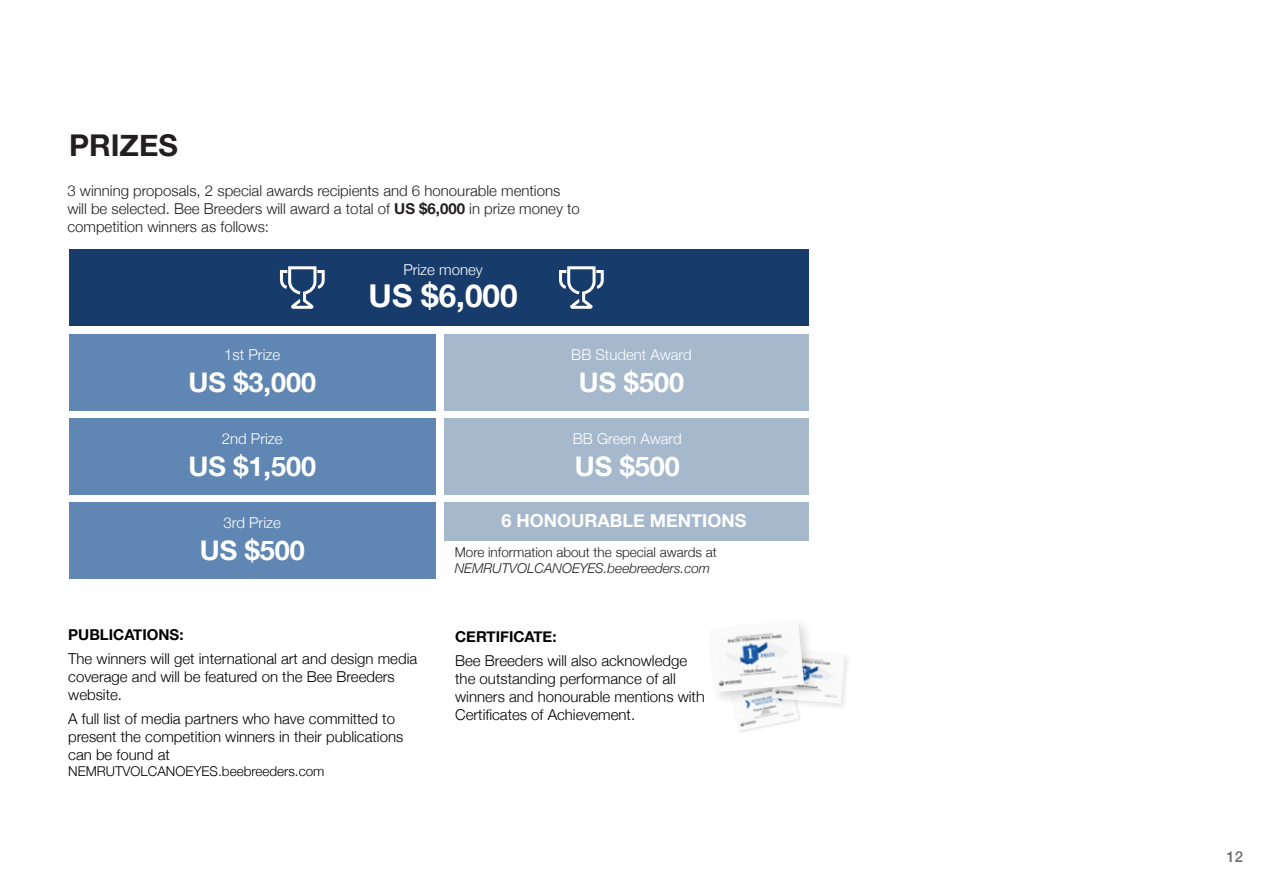
<style>
.page{position:relative;width:1263px;height:893px;background:#fff}
.page>*{position:absolute;margin:0;border:0;box-sizing:border-box;transform-origin:0 0}
.t1{font:700 31.5px "Helvetica Neue";color:#fff}
.t2{font:700 30px "Helvetica Neue";color:#231f20}
.t3{font:700 27px "Helvetica Neue";color:#fff}
.t4{font:700 18px "Helvetica Neue";color:#fff}
.t5{font:300 15px/18px "Helvetica Neue";color:#000}
.t6{font:300 15px/18px "Helvetica Neue";color:#231f20}
.t7{font:300 15px "Helvetica Neue";color:#fff}
.t8{font:700 15px "Helvetica Neue";color:#000}
.t9{font:500 15px "Helvetica Neue";color:#6d6e70}
.t10{font:300 13.5px "Helvetica Neue";color:#231f20}
.t11{font:italic 300 13.5px "Helvetica Neue";color:#231f20}
.t12{font:300 13.5px "Helvetica Neue";color:#000}
.s1{font-weight:700}
</style>
<div class="page">
<div style="left:69px;top:334px;width:366px;height:76px;background:#6087b3"></div>
<div style="left:69px;top:418px;width:366px;height:76px;background:#6087b3"></div>
<div style="left:69px;top:250px;width:739px;height:76px;background:#173b6b"></div>
<div style="left:69px;top:502px;width:366px;height:76px;background:#6087b3"></div>
<div style="left:444px;top:334px;width:364px;height:76px;background:#a5b8cc"></div>
<div style="left:444px;top:418px;width:364px;height:76px;background:#a5b8cc"></div>
<div style="left:444px;top:502px;width:364px;height:38px;background:#a5b8cc"></div>
<svg style="left:280px;top:266px;width:45px;height:43px"></svg>
<svg style="left:559px;top:266px;width:45px;height:43px"></svg>
<img style="left:739px;top:709px;width:60px;height:22px">
<img style="left:767px;top:657px;width:80px;height:55px">
<img style="left:821px;top:657px;width:24px;height:47px">
<img style="left:717px;top:627px;width:104px;height:82px">
<img style="left:715px;top:624px;width:89px;height:68px">
<h2 class="t2" style="left:69px;top:122px;width:110px">PRIZES</h2>
<p class="t6" style="left:67px;top:180px;width:514px">3 winning proposals, 2 special awards recipients and 6 honourable mentions will be selected. Bee Breeders will award a total of <span class="s1">US $6,000</span> in prize money to competition winners as follows:</p>
<p class="t7" style="left:224px;top:343px;width:57px">1st Prize</p>
<h3 class="t3" style="left:188px;top:361px;width:129px">US $3,000</h3>
<p class="t7" style="left:222px;top:427px;width:62px">2nd Prize</p>
<h3 class="t3" style="left:188px;top:445px;width:129px">US $1,500</h3>
<p class="t7" style="left:224px;top:511px;width:59px">3rd Prize</p>
<h3 class="t3" style="left:200px;top:529px;width:107px">US $500</h3>
<p class="t7" style="left:403px;top:258px;width:81px">Prize money</p>
<h1 class="t1" style="left:369px;top:271px;width:150px">US $6,000</h1>
<p class="t7" style="left:571px;top:343px;width:122px">BB Student Award</p>
<h3 class="t3" style="left:579px;top:361px;width:107px">US $500</h3>
<p class="t7" style="left:573px;top:427px;width:110px">BB Green Award</p>
<h3 class="t3" style="left:575px;top:445px;width:107px">US $500</h3>
<p class="t4" style="left:501px;top:507px;width:247px">6 HONOURABLE MENTIONS</p>
<p class="t10" style="left:455px;top:542px;width:263px">More information about the special awards at</p>
<p class="t11" style="left:455px;top:558px;width:257px">NEMRUTVOLCANOEYES.beebreeders.com</p>
<p class="t8" style="left:68px;top:623px;width:117px">PUBLICATIONS:</p>
<p class="t5" style="left:68px;top:648px;width:350px">The winners will get international art and design media coverage and will be featured on the Bee Breeders website.</p>
<p class="t5" style="left:68px;top:708px;width:337px">A full list of media partners who have committed to present the competition winners in their publications can be found at</p>
<p class="t12" style="left:68px;top:760px;width:258px">NEMRUTVOLCANOEYES.beebreeders.com</p>
<p class="t8" style="left:455px;top:625px;width:103px">CERTIFICATE:</p>
<p class="t5" style="left:455px;top:650px;width:250px">Bee Breeders will also acknowledge the outstanding performance of all winners and honourable mentions with Certificates of Achievement.</p>
<p class="t9" style="left:1226px;top:845px;width:18px">12</p>
</div>
